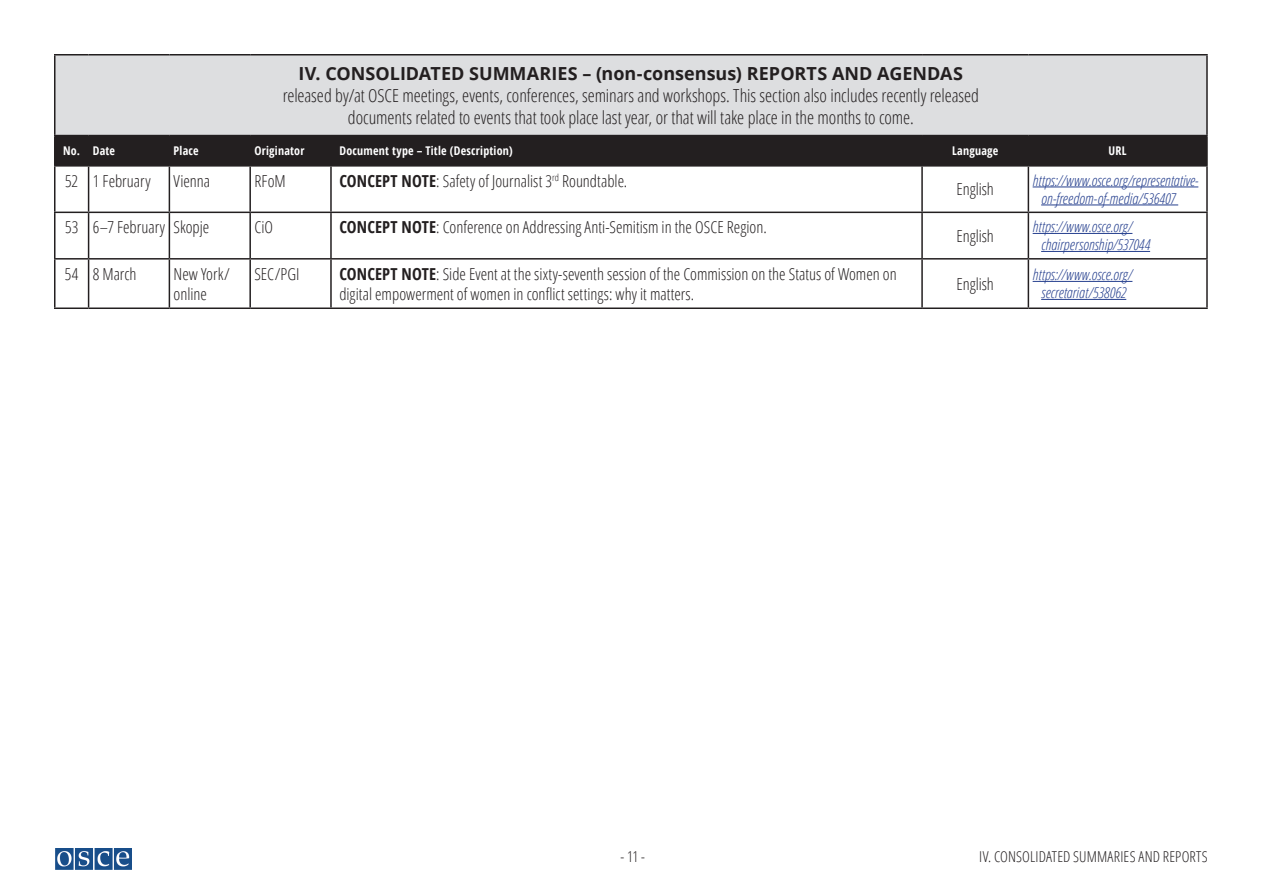
<style>
.page{position:relative;width:1263px;height:893px;background:#fff}
.page>*{position:absolute;margin:0;border:0;box-sizing:border-box;transform-origin:0 0}
.t1{font:300 condensed 18px/21.6px "Open Sans";letter-spacing:-.005em;color:#231f20;text-align:center}
.t2{font:700 18px "Open Sans";color:#231f20}
.t3{font:300 condensed 16.5px/19.8px "Open Sans";color:#231f20}
.t4{font:italic 300 condensed 15px/18px "Open Sans";color:#253f8e}
.t5{font:300 condensed 15px "Open Sans";letter-spacing:.005em;color:#231f20}
.t6{font:700 condensed 12px "Open Sans";letter-spacing:.02em;color:#fff}
.s1{font-weight:700}
</style>
<div class="page">
<div style="left:55px;top:55px;width:1152px;height:81px;background:#dddee0"></div>
<hr style="left:89px;top:165px;width:80px;height:2px;background:#231f20">
<hr style="left:169px;top:165px;width:81px;height:2px;background:#231f20">
<hr style="left:169px;top:167px;width:1px;height:45px;background:#231f20">
<hr style="left:250px;top:165px;width:81px;height:2px;background:#231f20">
<hr style="left:249px;top:167px;width:2px;height:45px;background:#231f20">
<hr style="left:331px;top:165px;width:591px;height:2px;background:#231f20">
<hr style="left:330px;top:167px;width:2px;height:45px;background:#231f20">
<hr style="left:922px;top:165px;width:106px;height:2px;background:#231f20">
<hr style="left:921px;top:167px;width:2px;height:45px;background:#231f20">
<hr style="left:1028px;top:165px;width:180px;height:2px;background:#231f20">
<hr style="left:1028px;top:167px;width:1px;height:45px;background:#231f20">
<hr style="left:89px;top:212px;width:80px;height:1px;background:#231f20">
<hr style="left:169px;top:212px;width:81px;height:1px;background:#231f20">
<hr style="left:169px;top:213px;width:1px;height:45px;background:#231f20">
<hr style="left:250px;top:212px;width:81px;height:1px;background:#231f20">
<hr style="left:249px;top:213px;width:2px;height:45px;background:#231f20">
<hr style="left:331px;top:212px;width:591px;height:1px;background:#231f20">
<hr style="left:330px;top:213px;width:2px;height:45px;background:#231f20">
<hr style="left:922px;top:212px;width:106px;height:1px;background:#231f20">
<hr style="left:921px;top:213px;width:2px;height:45px;background:#231f20">
<hr style="left:1028px;top:212px;width:180px;height:1px;background:#231f20">
<hr style="left:1028px;top:213px;width:1px;height:45px;background:#231f20">
<hr style="left:89px;top:258px;width:80px;height:2px;background:#231f20">
<hr style="left:169px;top:258px;width:81px;height:2px;background:#231f20">
<hr style="left:169px;top:260px;width:1px;height:47px;background:#231f20">
<hr style="left:250px;top:258px;width:81px;height:2px;background:#231f20">
<hr style="left:249px;top:260px;width:2px;height:47px;background:#231f20">
<hr style="left:331px;top:258px;width:591px;height:2px;background:#231f20">
<hr style="left:330px;top:260px;width:2px;height:47px;background:#231f20">
<hr style="left:922px;top:258px;width:106px;height:2px;background:#231f20">
<hr style="left:921px;top:260px;width:2px;height:47px;background:#231f20">
<hr style="left:1028px;top:258px;width:180px;height:2px;background:#231f20">
<hr style="left:1028px;top:260px;width:1px;height:47px;background:#231f20">
<hr style="left:89px;top:307px;width:80px;height:2px;background:#231f20">
<hr style="left:169px;top:307px;width:81px;height:2px;background:#231f20">
<hr style="left:250px;top:307px;width:81px;height:2px;background:#231f20">
<hr style="left:331px;top:307px;width:591px;height:2px;background:#231f20">
<hr style="left:922px;top:307px;width:106px;height:2px;background:#231f20">
<hr style="left:1028px;top:307px;width:180px;height:2px;background:#231f20">
<hr style="left:54px;top:54px;width:35px;height:2px;background:#231f20">
<hr style="left:54px;top:56px;width:2px;height:79px;background:#231f20">
<hr style="left:89px;top:54px;width:80px;height:2px;background:#231f20">
<hr style="left:169px;top:54px;width:81px;height:2px;background:#231f20">
<hr style="left:250px;top:54px;width:81px;height:2px;background:#231f20">
<hr style="left:331px;top:54px;width:591px;height:2px;background:#231f20">
<hr style="left:922px;top:54px;width:106px;height:2px;background:#231f20">
<hr style="left:1028px;top:54px;width:180px;height:2px;background:#231f20">
<hr style="left:1206px;top:56px;width:2px;height:79px;background:#231f20">
<hr style="left:54px;top:135px;width:35px;height:1px;background:#231f20">
<hr style="left:54px;top:136px;width:2px;height:29px;background:#231f20">
<hr style="left:89px;top:135px;width:80px;height:1px;background:#231f20">
<hr style="left:169px;top:135px;width:81px;height:1px;background:#231f20">
<hr style="left:250px;top:135px;width:81px;height:1px;background:#231f20">
<hr style="left:331px;top:135px;width:591px;height:1px;background:#231f20">
<hr style="left:922px;top:135px;width:106px;height:1px;background:#231f20">
<hr style="left:1028px;top:135px;width:180px;height:1px;background:#231f20">
<div style="left:56px;top:136px;width:1150px;height:29px;background:#231f20"></div>
<hr style="left:1206px;top:136px;width:2px;height:29px;background:#231f20">
<hr style="left:54px;top:165px;width:35px;height:2px;background:#231f20">
<hr style="left:54px;top:167px;width:2px;height:45px;background:#231f20">
<hr style="left:88px;top:167px;width:1px;height:45px;background:#231f20">
<hr style="left:54px;top:212px;width:35px;height:1px;background:#231f20">
<hr style="left:54px;top:213px;width:2px;height:45px;background:#231f20">
<hr style="left:88px;top:213px;width:1px;height:45px;background:#231f20">
<hr style="left:54px;top:258px;width:35px;height:2px;background:#231f20">
<hr style="left:54px;top:260px;width:2px;height:47px;background:#231f20">
<hr style="left:88px;top:260px;width:1px;height:47px;background:#231f20">
<hr style="left:54px;top:307px;width:35px;height:2px;background:#231f20">
<hr style="left:1206px;top:167px;width:2px;height:45px;background:#231f20">
<hr style="left:1206px;top:213px;width:2px;height:45px;background:#231f20">
<hr style="left:1206px;top:260px;width:2px;height:47px;background:#231f20">
<hr style="left:1033px;top:187px;width:165px;height:1px;background:#253f8e">
<hr style="left:1041px;top:205px;width:137px;height:1px;background:#253f8e">
<hr style="left:1033px;top:233px;width:99px;height:1px;background:#253f8e">
<hr style="left:1041px;top:251px;width:109px;height:1px;background:#253f8e">
<hr style="left:1033px;top:281px;width:99px;height:1px;background:#253f8e">
<hr style="left:1041px;top:299px;width:85px;height:1px;background:#253f8e">
<img style="left:56px;top:848px;width:75px;height:21px">
<p class="t2" style="left:299px;top:61px;width:666px">IV. CONSOLIDATED SUMMARIES – (non-consensus) REPORTS AND AGENDAS</p>
<p class="t1" style="left:283px;top:84px;width:698px">released by/at OSCE meetings, events, conferences, seminars and workshops. This section also includes recently released documents related to events that took place last year, or that will take place in the months to come.</p>
<p class="t6" style="left:63px;top:143px;width:53px">No. Date</p>
<p class="t6" style="left:174px;top:143px;width:27px">Place</p>
<p class="t6" style="left:254px;top:143px;width:52px">Originator</p>
<p class="t6" style="left:339px;top:143px;width:175px">Document type – Title (Description)</p>
<p class="t6" style="left:952px;top:143px;width:48px">Language</p>
<p class="t6" style="left:1109px;top:143px;width:20px">URL</p>
<p class="t3" style="left:65px;top:171px;width:87px">52 1 February</p>
<p class="t3" style="left:174px;top:171px;width:38px">Vienna</p>
<p class="t3" style="left:254px;top:171px;width:33px">RFoM</p>
<p class="t3" style="left:339px;top:171px;width:289px"><span class="s1">CONCEPT NOTE</span>: Safety of Journalist 3<sup>rd</sup> Roundtable.</p>
<p class="t3" style="left:956px;top:179px;width:39px">English</p>
<p class="t4" style="left:1041px;top:171px;width:159px;text-indent:-9px">https://www.osce.org/representative&shy;on-freedom-of-media/536407</p>
<p class="t3" style="left:65px;top:217px;width:146px">53 6–7 February Skopje</p>
<p class="t3" style="left:254px;top:217px;width:20px">CiO</p>
<p class="t3" style="left:339px;top:217px;width:429px"><span class="s1">CONCEPT NOTE</span>: Conference on Addressing Anti-Semitism in the OSCE Region.</p>
<p class="t3" style="left:956px;top:225px;width:39px">English</p>
<p class="t4" style="left:1041px;top:217px;width:110px;text-indent:-9px">https://www.osce.org/ chairpersonship/537044</p>
<p class="t3" style="left:65px;top:264px;width:73px">54 8 March</p>
<p class="t3" style="left:174px;top:264px;width:58px">New York/ online</p>
<p class="t3" style="left:254px;top:264px;width:47px">SEC/PGI</p>
<p class="t3" style="left:339px;top:264px;width:559px"><span class="s1">CONCEPT NOTE</span>: Side Event at the sixty-seventh session of the Commission on the Status of Women on digital empowerment of women in conflict settings: why it matters.</p>
<p class="t3" style="left:956px;top:273px;width:39px">English</p>
<p class="t4" style="left:1033px;top:265px;width:101px;text-align:center">https://www.osce.org/ secretariat/538062</p>
<p class="t5" style="left:620px;top:846px;width:26px">- 11 -</p>
<p class="t5" style="left:979px;top:846px;width:230px">IV. CONSOLIDATED SUMMARIES AND REPORTS</p>
</div>
